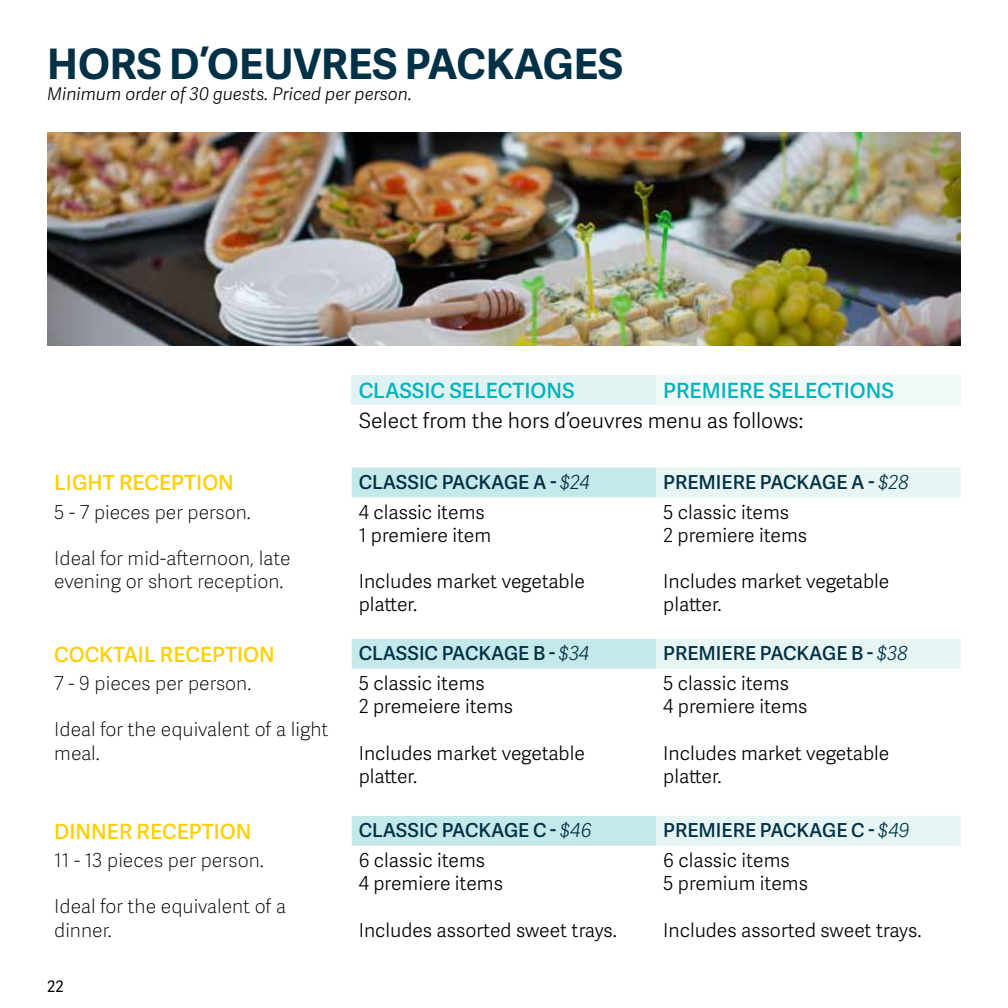
<style>
.page{position:relative;width:1008px;height:1008px;background:#fff}
.page>*{position:absolute;margin:0;border:0;box-sizing:border-box;transform-origin:0 0}
.t1{font:700 42px "Adelle Sans";color:#003146}
.t2{font:600 21px "Adelle Sans";color:#ffcf01}
.t3{font:300 21px "Adelle Sans";color:#000}
.t4{font:600 21px "Adelle Sans";color:#00b3ba}
.t5{font:300 19.25px/23.1px "Adelle Sans";color:#000}
.t6{font:100 19.25px/23.1px "Adelle Sans";color:#000}
.t7{font:600 19.25px "Adelle Sans";color:#003146}
.t8{font:italic 300 17.5px "Adelle Sans";color:#000}
.t9{font:15.75px "Adelle Sans";color:#000}
.s1{font-weight:300;font-style:italic}
</style>
<div class="page">
<div style="left:352px;top:376px;width:304px;height:29px;background:#e1f2f3"></div>
<div style="left:656px;top:376px;width:305px;height:29px;background:#f1f9f8"></div>
<svg style="left:352px;top:468px;width:304px;height:378px"></svg>
<svg style="left:656px;top:468px;width:305px;height:378px"></svg>
<img style="left:47px;top:132px;width:914px;height:213px">
<h1 class="t1" style="left:47px;top:33px;width:577px">HORS D’OEUVRES PACKAGES</h1>
<p class="t8" style="left:47px;top:81px;width:366px">Minimum order of 30 guests. Priced per person.</p>
<p class="t4" style="left:359px;top:376px;width:217px">CLASSIC SELECTIONS</p>
<p class="t4" style="left:663px;top:376px;width:232px">PREMIERE SELECTIONS</p>
<p class="t3" style="left:359px;top:406px;width:446px">Select from the hors d’oeuvres menu as follows:</p>
<p class="t2" style="left:54px;top:468px;width:181px">LIGHT RECEPTION</p>
<p class="t7" style="left:359px;top:468px;width:233px">CLASSIC PACKAGE A - <span class="s1">$24</span></p>
<p class="t7" style="left:663px;top:468px;width:247px">PREMIERE PACKAGE A - <span class="s1">$28</span></p>
<p class="t6" style="left:54px;top:500px;width:198px">5 - 7 pieces per person.</p>
<p class="t6" style="left:54px;top:546px;width:238px">Ideal for mid-afternoon, late evening or short reception.</p>
<p class="t5" style="left:359px;top:500px;width:134px">4 classic items<br>1 premiere item</p>
<p class="t5" style="left:359px;top:569px;width:228px">Includes market vegetable platter.</p>
<p class="t5" style="left:663px;top:500px;width:145px">5 classic items<br>2 premiere items</p>
<p class="t5" style="left:663px;top:569px;width:228px">Includes market vegetable platter.</p>
<p class="t2" style="left:54px;top:639px;width:222px">COCKTAIL RECEPTION</p>
<p class="t7" style="left:359px;top:640px;width:232px">CLASSIC PACKAGE B - <span class="s1">$34</span></p>
<p class="t7" style="left:663px;top:640px;width:246px">PREMIERE PACKAGE B - <span class="s1">$38</span></p>
<p class="t6" style="left:54px;top:671px;width:199px">7 - 9 pieces per person.</p>
<p class="t6" style="left:54px;top:717px;width:276px">Ideal for the equivalent of a light meal.</p>
<p class="t5" style="left:359px;top:671px;width:156px">5 classic items<br>2 premeiere items</p>
<p class="t5" style="left:359px;top:741px;width:228px">Includes market vegetable platter.</p>
<p class="t5" style="left:663px;top:671px;width:146px">5 classic items<br>4 premiere items</p>
<p class="t5" style="left:663px;top:741px;width:228px">Includes market vegetable platter.</p>
<p class="t2" style="left:54px;top:816px;width:199px">DINNER RECEPTION</p>
<p class="t7" style="left:359px;top:817px;width:234px">CLASSIC PACKAGE C - <span class="s1">$46</span></p>
<p class="t7" style="left:663px;top:817px;width:248px">PREMIERE PACKAGE C - <span class="s1">$49</span></p>
<p class="t6" style="left:54px;top:848px;width:211px">11 - 13 pieces per person.</p>
<p class="t6" style="left:54px;top:894px;width:234px">Ideal for the equivalent of a dinner.</p>
<p class="t5" style="left:359px;top:848px;width:146px">6 classic items<br>4 premiere items</p>
<p class="t5" style="left:359px;top:918px;width:260px">Includes assorted sweet trays.</p>
<p class="t5" style="left:663px;top:848px;width:146px">6 classic items<br>5 premium items</p>
<p class="t5" style="left:663px;top:918px;width:260px">Includes assorted sweet trays.</p>
<p class="t9" style="left:47px;top:975px;width:18px">22</p>
</div>
